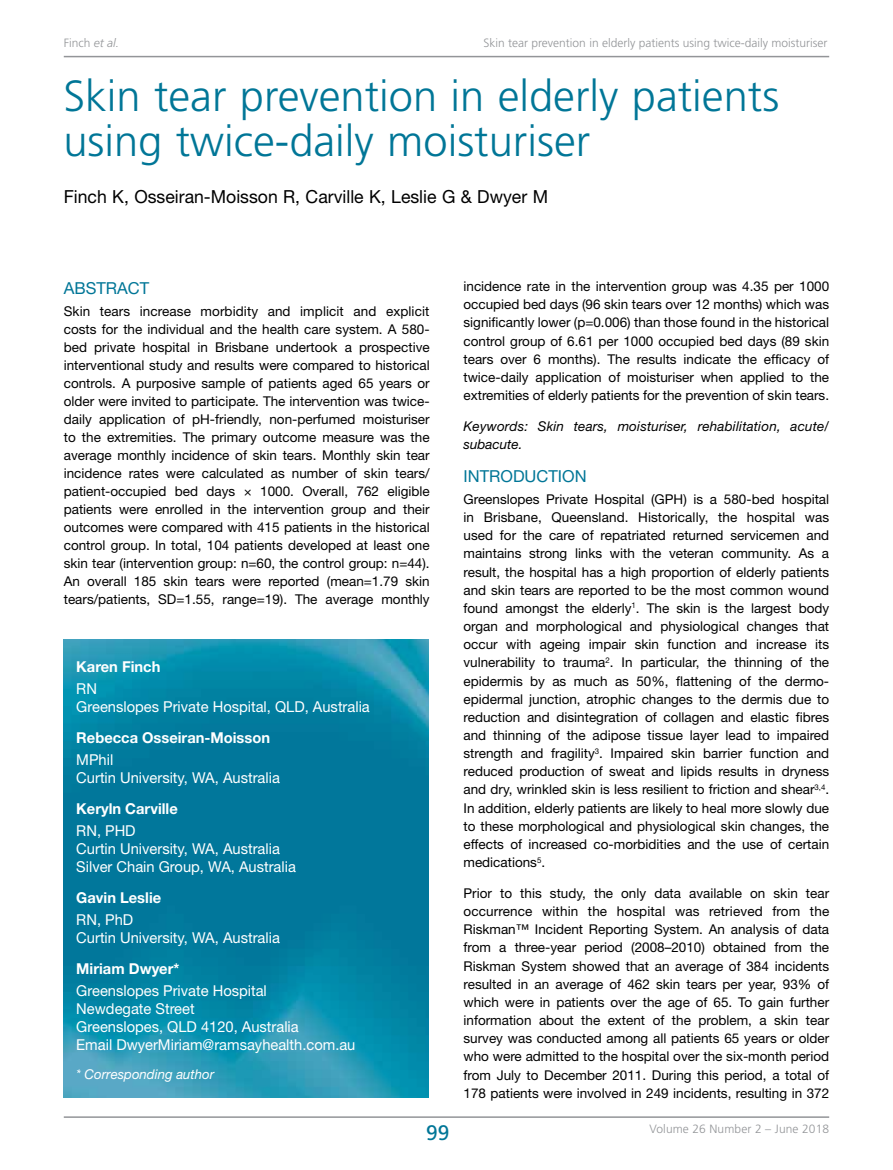
<style>
.page{position:relative;width:893px;height:1170px;background:#fff}
.page>*{position:absolute;margin:0;border:0;box-sizing:border-box;transform-origin:0 0}
.t1{font:300 43.5px/45px "Frutiger";color:#007697}
.t2{font:21px "Frutiger";color:#007697}
.t3{font:18px "Helvetica Neue";color:#000}
.t4{font:16.5px "Helvetica Neue";color:#007697}
.t5{font:15px/18px "Helvetica Neue";color:#fff}
.t6{font:700 15px "Helvetica Neue";color:#fff}
.t7{font:13.5px/18.1px "Helvetica Neue";color:#000;text-align:justify}
.t8{font:italic 13.5px/18.1px "Helvetica Neue";letter-spacing:.01em;color:#000}
.t9{font:italic 13.5px "Helvetica Neue";color:#fff}
.t10{font:300 12px "Frutiger";color:#939598}
.s1{font-style:italic}
</style>
<div class="page">
<hr style="left:64px;top:1116px;width:765px;height:1px;background:#939598">
<hr style="left:64px;top:56px;width:765px;height:1px;background:#939598">
<img style="left:63px;top:639px;width:366px;height:458px">
<p class="t10" style="left:64px;top:36px;width:57px">Finch <span class="s1">et al.</span></p>
<p class="t10" style="left:483px;top:36px;width:345px">Skin tear prevention in elderly patients using twice-daily moisturiser</p>
<h1 class="t1" style="left:63px;top:73px;width:717px">Skin tear prevention in elderly patients using twice-daily moisturiser</h1>
<h3 class="t3" style="left:64px;top:186px;width:486px">Finch K, Osseiran-Moisson R, Carville K, Leslie G &amp; Dwyer M</h3>
<p class="t4" style="left:64px;top:278px;width:87px">ABSTRACT</p>
<p class="t7" style="left:64px;top:302px;width:367px">Skin tears increase morbidity and implicit and explicit costs for the individual and the health care system. A 580- bed private hospital in Brisbane undertook a prospective interventional study and results were compared to historical controls. A purposive sample of patients aged 65 years or older were invited to participate. The intervention was twice&shy;daily application of pH-friendly, non-perfumed moisturiser to the extremities. The primary outcome measure was the average monthly incidence of skin tears. Monthly skin tear incidence rates were calculated as number of skin tears/ patient-occupied bed days × 1000. Overall, 762 eligible patients were enrolled in the intervention group and their outcomes were compared with 415 patients in the historical control group. In total, 104 patients developed at least one skin tear (intervention group: n=60, the control group: n=44).<br>An overall 185 skin tears were reported (mean=1.79 skin tears/patients, SD=1.55, range=19). The average monthly</p>
<p class="t6" style="left:76px;top:657px;width:86px">Karen Finch</p>
<p class="t5" style="left:76px;top:679px;width:295px">RN<br>Greenslopes Private Hospital, QLD, Australia</p>
<p class="t6" style="left:76px;top:728px;width:195px">Rebecca Osseiran-Moisson</p>
<p class="t5" style="left:76px;top:750px;width:205px">MPhil<br>Curtin University, WA, Australia</p>
<p class="t6" style="left:76px;top:799px;width:103px">Keryln Carville</p>
<p class="t5" style="left:76px;top:821px;width:221px">RN, PHD<br>Curtin University, WA, Australia<br>Silver Chain Group, WA, Australia</p>
<p class="t6" style="left:76px;top:888px;width:86px">Gavin Leslie</p>
<p class="t5" style="left:76px;top:910px;width:205px">RN, PhD<br>Curtin University, WA, Australia</p>
<p class="t6" style="left:76px;top:959px;width:105px">Miriam Dwyer*</p>
<p class="t5" style="left:76px;top:981px;width:281px">Greenslopes Private Hospital<br>Newdegate Street<br>Greenslopes, QLD 4120, Australia<br>Email DwyerMiriam@ramsayhealth.com.au</p>
<p class="t9" style="left:76px;top:1066px;width:139px">* Corresponding author</p>
<h2 class="t2" style="left:426px;top:1120px;width:25px">99</h2>
<p class="t7" style="left:463px;top:277px;width:367px">incidence rate in the intervention group was 4.35 per 1000 occupied bed days (96 skin tears over 12 months) which was significantly lower (p=0.006) than those found in the historical control group of 6.61 per 1000 occupied bed days (89 skin tears over 6 months). The results indicate the efficacy of twice-daily application of moisturiser when applied to the extremities of elderly patients for the prevention of skin tears.</p>
<p class="t8" style="left:463px;top:417px;width:367px">Keywords: Skin tears, moisturiser, rehabilitation, acute/ subacute.</p>
<p class="t4" style="left:463px;top:466px;width:125px">INTRODUCTION</p>
<p class="t7" style="left:463px;top:490px;width:367px">Greenslopes Private Hospital (GPH) is a 580-bed hospital in Brisbane, Queensland. Historically, the hospital was used for the care of repatriated returned servicemen and maintains strong links with the veteran community. As a result, the hospital has a high proportion of elderly patients and skin tears are reported to be the most common wound found amongst the elderly<sup>1</sup>. The skin is the largest body organ and morphological and physiological changes that occur with ageing impair skin function and increase its vulnerability to trauma<sup>2</sup>. In particular, the thinning of the epidermis by as much as 50%, flattening of the dermo&shy;epidermal junction, atrophic changes to the dermis due to reduction and disintegration of collagen and elastic fibres and thinning of the adipose tissue layer lead to impaired strength and fragility<sup>3</sup>. Impaired skin barrier function and reduced production of sweat and lipids results in dryness and dry, wrinkled skin is less resilient to friction and shear<sup>3,4</sup>.<br>In addition, elderly patients are likely to heal more slowly due to these morphological and physiological skin changes, the effects of increased co-morbidities and the use of certain medications<sup>5</sup>.</p>
<p class="t7" style="left:463px;top:883px;width:367px">Prior to this study, the only data available on skin tear occurrence within the hospital was retrieved from the Riskman™ Incident Reporting System. An analysis of data from a three-year period (2008–2010) obtained from the Riskman System showed that an average of 384 incidents resulted in an average of 462 skin tears per year, 93% of which were in patients over the age of 65. To gain further information about the extent of the problem, a skin tear survey was conducted among all patients 65 years or older who were admitted to the hospital over the six-month period from July to December 2011. During this period, a total of 178 patients were involved in 249 incidents, resulting in 372</p>
<p class="t10" style="left:650px;top:1122px;width:181px">Volume 26 Number 2 – June 2018</p>
</div>
